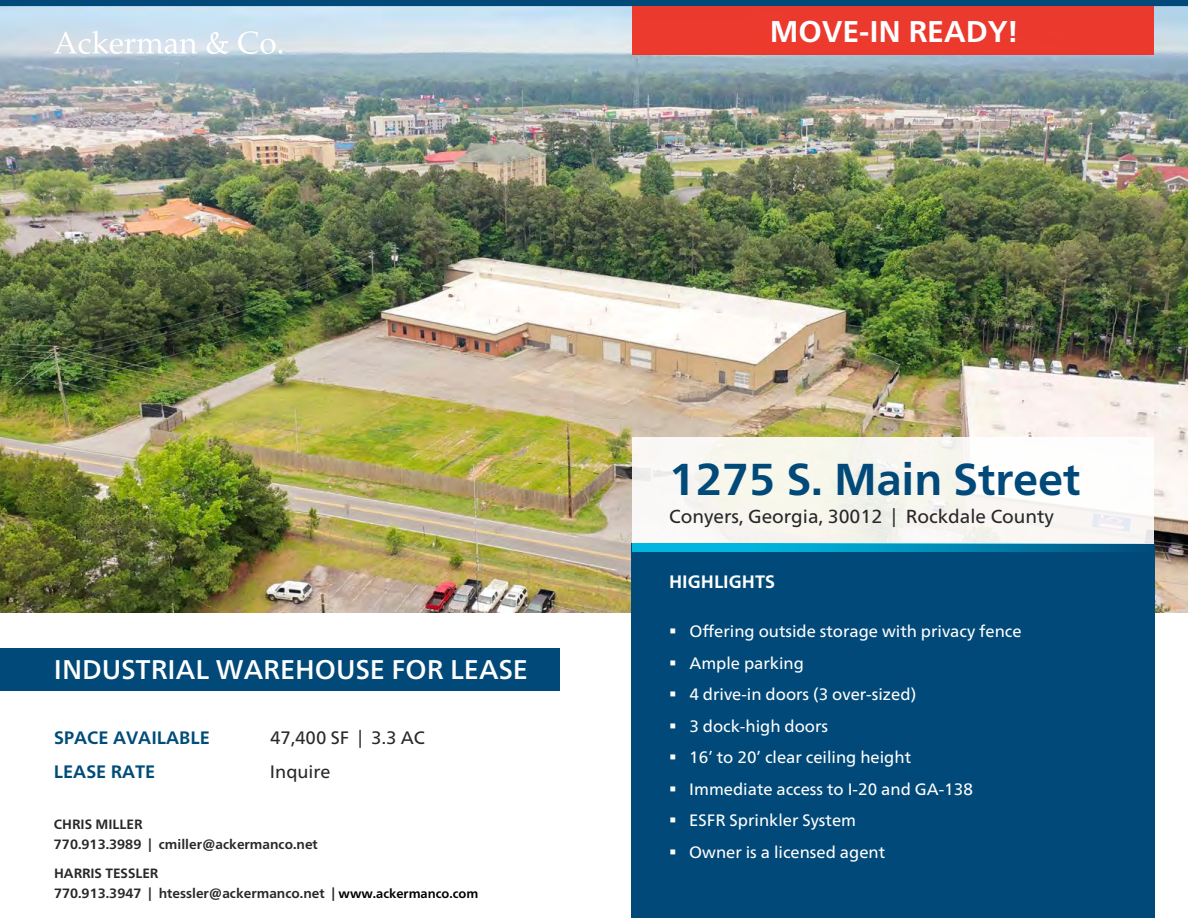
<style>
.page{position:relative;width:1188px;height:918px;background:#fff}
.page>*{position:absolute;margin:0;border:0;box-sizing:border-box;transform-origin:0 0}
.t1{font:700 44.7px "Frutiger Neue LT";color:#004978}
.t2{font:700 30px "Frutiger Neue LT";color:#fff}
.t3{font:500 27px "Frutiger Neue LT";color:#fff}
.t4{font:18.9px "Frutiger Neue LT";color:#292829}
.t5{font:700 18px "Frutiger Neue LT";color:#004c79}
.t6{font:18px "Frutiger Neue LT";color:#292829}
.t7{font:700 18px "Frutiger Neue LT";color:#fff}
.t8{font:16.5px/31.5px "Frutiger Neue LT";color:#fff}
.t9{font:700 13.5px/19.5px "Frutiger Neue LT";color:#292829}
.s1{font-size:12.75px;color:#000}
</style>
<div class="page">
<div style="left:0;top:648px;width:559px;height:43px;background:#004978"></div>
<img style="left:0;top:6px;width:1188px;height:606px">
<div style="left:0;top:0;width:1188px;height:6px;background:#004978"></div>
<div style="left:632px;top:544px;width:523px;height:374px;background:#004978"></div>
<div style="left:632px;top:437px;width:522px;height:107px;background:#f8f7f2"></div>
<svg style="left:632px;top:544px;width:494px;height:8px;background:#0094be"></svg>
<div style="left:632px;top:6px;width:522px;height:49px;background:#ec392e"></div>
<svg style="left:54px;top:31px;width:143px;height:23px"></svg>
<svg style="left:207px;top:32px;width:22px;height:22px"></svg>
<svg style="left:238px;top:31px;width:44px;height:23px"></svg>
<h2 class="t2" style="left:770px;top:14px;width:250px">MOVE-IN READY!</h2>
<h3 class="t3" style="left:54px;top:654px;width:476px">INDUSTRIAL WAREHOUSE FOR LEASE</h3>
<p class="t5" style="left:54px;top:727px;width:157px">SPACE AVAILABLE</p>
<p class="t6" style="left:270px;top:727px;width:156px">47,400 SF | 3.3 AC</p>
<p class="t5" style="left:54px;top:762px;width:103px">LEASE RATE</p>
<p class="t6" style="left:270px;top:762px;width:62px">Inquire</p>
<p class="t9" style="left:54px;top:815px;width:265px">CHRIS MILLER<br>770.913.3989 | cmiller@ackermanco.net</p>
<p class="t9" style="left:54px;top:864px;width:426px">HARRIS TESSLER<br>770.913.3947 | htessler@ackermanco.net | <span class="s1">www.ackermanco.com</span></p>
<h1 class="t1" style="left:669px;top:453px;width:413px">1275 S. Main Street</h1>
<p class="t4" style="left:669px;top:506px;width:386px">Conyers, Georgia, 30012 | Rockdale County</p>
<p class="t7" style="left:669px;top:571px;width:107px">HIGHLIGHTS</p>
<p class="t8" style="left:689px;top:616px;width:334px">Offering outside storage with privacy fence<br>Ample parking<br>4 drive-in doors (3 over-sized)<br>3 dock-high doors<br>16’ to 20’ clear ceiling height<br>Immediate access to I-20 and GA-138<br>ESFR Sprinkler System<br>Owner is a licensed agent</p>
</div>
